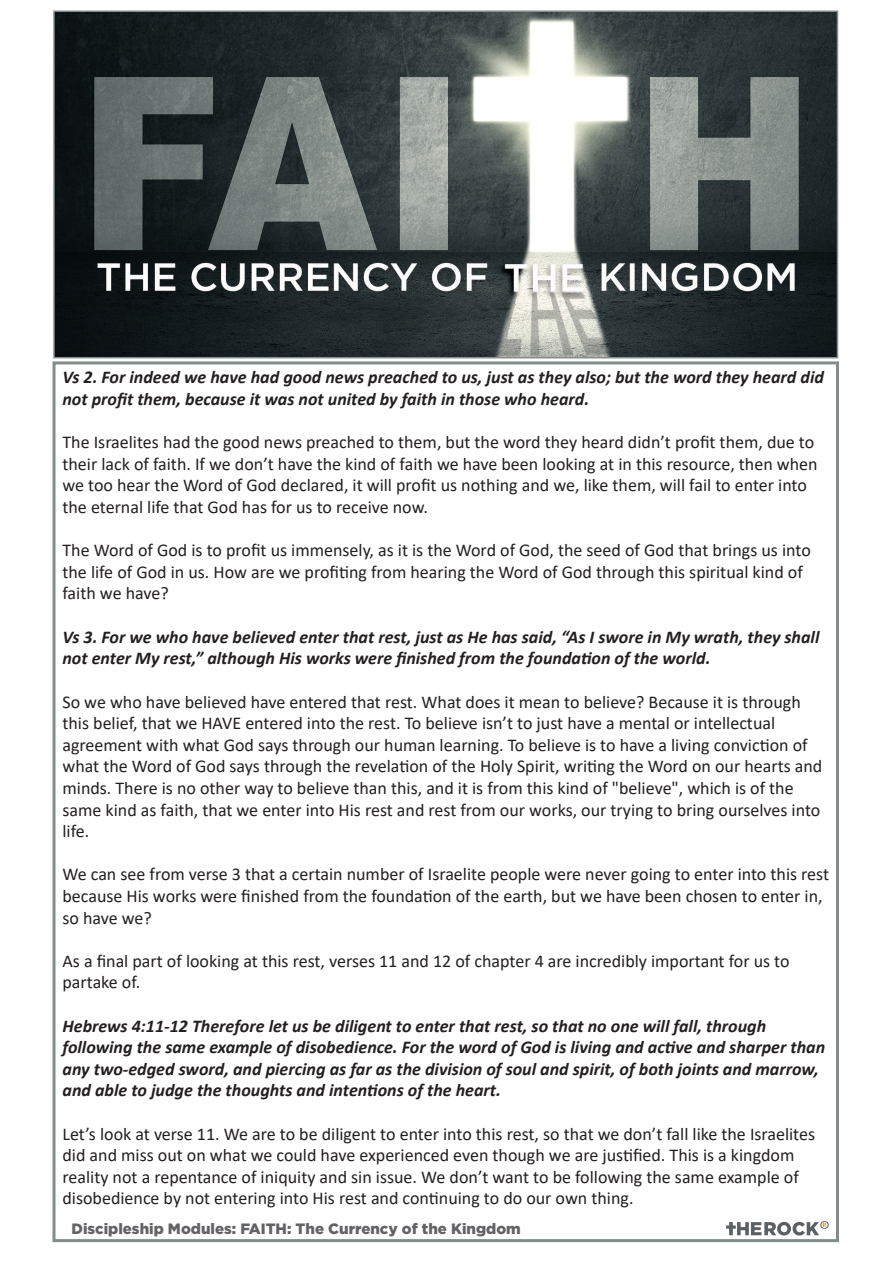
<style>
.page{position:relative;width:893px;height:1263px;background:#fff}
.page>*{position:absolute;margin:0;border:0;box-sizing:border-box;transform-origin:0 0}
.Standard_text{font:18px/21.6px "Calibri";color:#231f20}
.Scripture{font:italic 700 18px/21.6px "Calibri";color:#231f20}
.t1{font:900 15px "Gotham";color:#636366}
</style>
<div class="page">
<img style="left:56px;top:14px;width:779px;height:341px">
<div style="left:53px;top:11px;width:785px;height:347px;border:2px solid #838d89"></div>
<svg style="left:726px;top:1221px;width:103px;height:14px"></svg>
<p class="Scripture" style="left:63px;top:366px;width:763px">Vs 2. For indeed we have had good news preached to us, just as they also; but the word they heard did not profit them, because it was not united by faith in those who heard.</p>
<p class="Standard_text" style="left:63px;top:431px;width:757px">The Israelites had the good news preached to them, but the word they heard didn’t profit them, due to their lack of faith. If we don’t have the kind of faith we have been looking at in this resource, then when we too hear the Word of God declared, it will profit us nothing and we, like them, will fail to enter into the eternal life that God has for us to receive now.</p>
<p class="Standard_text" style="left:63px;top:539px;width:750px">The Word of God is to profit us immensely, as it is the Word of God, the seed of God that brings us into the life of God in us. How are we profiting from hearing the Word of God through this spiritual kind of faith we have?</p>
<p class="Scripture" style="left:63px;top:625px;width:758px">Vs 3. For we who have believed enter that rest, just as He has said, “As I swore in My wrath, they shall not enter My rest,” although His works were finished from the foundation of the world.</p>
<p class="Standard_text" style="left:63px;top:690px;width:761px">So we who have believed have entered that rest. What does it mean to believe? Because it is through this belief, that we HAVE entered into the rest. To believe isn’t to just have a mental or intellectual agreement with what God says through our human learning. To believe is to have a living conviction of what the Word of God says through the revelation of the Holy Spirit, writing the Word on our hearts and minds. There is no other way to believe than this, and it is from this kind of "believe", which is of the same kind as faith, that we enter into His rest and rest from our works, our trying to bring ourselves into life.</p>
<p class="Standard_text" style="left:63px;top:863px;width:768px">We can see from verse 3 that a certain number of Israelite people were never going to enter into this rest because His works were finished from the foundation of the earth, but we have been chosen to enter in, so have we?</p>
<p class="Standard_text" style="left:63px;top:949px;width:729px">As a final part of looking at this rest, verses 11 and 12 of chapter 4 are incredibly important for us to partake of.</p>
<p class="Scripture" style="left:63px;top:1014px;width:764px">Hebrews 4:11-12 Therefore let us be diligent to enter that rest, so that no one will fall, through following the same example of disobedience. For the word of God is living and active and sharper than any two-edged sword, and piercing as far as the division of soul and spirit, of both joints and marrow, and able to judge the thoughts and intentions of the heart.</p>
<p class="Standard_text" style="left:63px;top:1122px;width:754px">Let’s look at verse 11. We are to be diligent to enter into this rest, so that we don’t fall like the Israelites did and miss out on what we could have experienced even though we are justified. This is a kingdom reality not a repentance of iniquity and sin issue. We don’t want to be following the same example of disobedience by not entering into His rest and continuing to do our own thing.</p>
<p class="t1" style="left:72px;top:1220px;width:451px">Discipleship Modules: FAITH: The Currency of the Kingdom</p>
</div>
